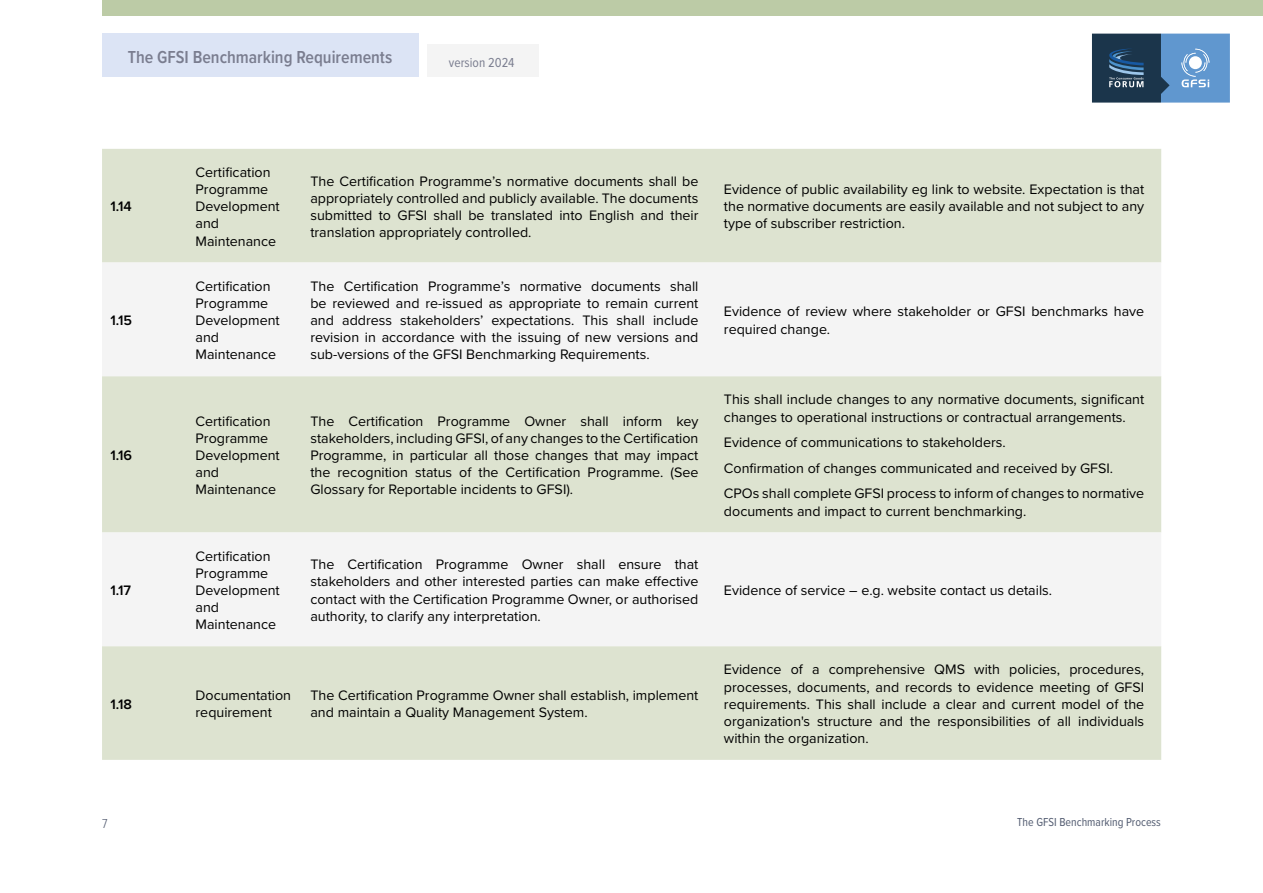
<style>
.page{position:relative;width:1263px;height:893px;background:#fff}
.page>*{position:absolute;margin:0;border:0;box-sizing:border-box;transform-origin:0 0}
.t1{font:600 18px "Proxima Nova Cond";color:#7a7d8f}
.t2{font:14.25px/17.1px "Proxima Nova";color:#000}
.t3{font:600 14.25px "Proxima Nova";color:#000}
.t4{font:13.5px "Proxima Nova Cond";color:#7a7d8f}
.t5{font:300 13.5px "Proxima Nova Cond";color:#525b70}
.t6{font:12px "Proxima Nova Cond";color:#525b70}
</style>
<div class="page">
<div style="left:102px;top:34px;width:317px;height:43px;background:#dce4f5"></div>
<div style="left:102px;top:0;width:1161px;height:16px;background:#bccba6"></div>
<div style="left:427px;top:44px;width:111px;height:33px;background:#f4f4f4"></div>
<svg style="left:1092px;top:34px;width:138px;height:69px"></svg>
<div style="left:102px;top:149px;width:1059px;height:611px;background:#dde3d0"></div>
<svg style="left:102px;top:262px;width:1059px;height:384px;fill:#f4f4f4"></svg>
<p class="t1" style="left:128px;top:44px;width:266px">The GFSI Benchmarking Requirements</p>
<p class="t4" style="left:449px;top:52px;width:67px">version 2024</p>
<p class="t3" style="left:111px;top:196px;width:23px">1.14</p>
<p class="t3" style="left:111px;top:310px;width:23px">1.15</p>
<p class="t3" style="left:111px;top:445px;width:23px">1.16</p>
<p class="t3" style="left:111px;top:580px;width:22px">1.17</p>
<p class="t2" style="left:196px;top:163px;width:86px">Certification<br>Programme<br>Development and<br>Maintenance</p>
<p class="t2" style="left:310px;top:172px;width:390px;text-align:justify">The Certification Programme’s normative documents shall be appropriately controlled and publicly available. The documents submitted to GFSI shall be translated into English and their translation appropriately controlled.</p>
<p class="t2" style="left:724px;top:180px;width:422px;text-align:justify">Evidence of public availability eg link to website. Expectation is that the normative documents are easily available and not subject to any type of subscriber restriction.</p>
<p class="t2" style="left:196px;top:277px;width:86px">Certification<br>Programme<br>Development and<br>Maintenance</p>
<p class="t2" style="left:310px;top:277px;width:390px;text-align:justify">The Certification Programme’s normative documents shall be reviewed and re-issued as appropriate to remain current and address stakeholders’ expectations. This shall include revision in accordance with the issuing of new versions and sub-versions of the GFSI Benchmarking Requirements.</p>
<p class="t2" style="left:196px;top:412px;width:86px">Certification<br>Programme<br>Development and<br>Maintenance</p>
<p class="t2" style="left:310px;top:412px;width:390px;text-align:justify">The Certification Programme Owner shall inform key stakeholders, including GFSI, of any changes to the Certification Programme, in particular all those changes that may impact the recognition status of the Certification Programme. (See Glossary for Reportable incidents to GFSI).</p>
<p class="t2" style="left:196px;top:547px;width:86px">Certification<br>Programme<br>Development and<br>Maintenance</p>
<p class="t2" style="left:310px;top:555px;width:389px;text-align:justify">The Certification Programme Owner shall ensure that stakeholders and other interested parties can make effective contact with the Certification Programme Owner, or authorised authority, to clarify any interpretation.</p>
<p class="t2" style="left:724px;top:302px;width:422px">Evidence of review where stakeholder or GFSI benchmarks have required change.</p>
<p class="t2" style="left:724px;top:391px;width:422px">This shall include changes to any normative documents, significant changes to operational instructions or contractual arrangements.</p>
<p class="t2" style="left:724px;top:429px;width:422px;line-height:25.7px">Evidence of communications to stakeholders.<br>Confirmation of changes communicated and received by GFSI.<br>CPOs shall complete GFSI process to inform of changes to normative</p>
<p class="t2" style="left:724px;top:502px;width:302px">documents and impact to current benchmarking.</p>
<p class="t2" style="left:724px;top:581px;width:328px">Evidence of service – e.g. website contact us details.</p>
<p class="t3" style="left:111px;top:693px;width:23px">1.18</p>
<p class="t2" style="left:196px;top:686px;width:97px">Documentation requirement</p>
<p class="t2" style="left:310px;top:686px;width:389px">The Certification Programme Owner shall establish, implement and maintain a Quality Management System.</p>
<p class="t2" style="left:724px;top:660px;width:422px;text-align:justify">Evidence of a comprehensive QMS with policies, procedures, processes, documents, and records to evidence meeting of GFSI requirements. This shall include a clear and current model of the organization's structure and the responsibilities of all individuals within the organization.</p>
<p class="t5" style="left:102px;top:813px;width:7px">7</p>
<p class="t6" style="left:1017px;top:813px;width:145px">The GFSI Benchmarking Process</p>
</div>
